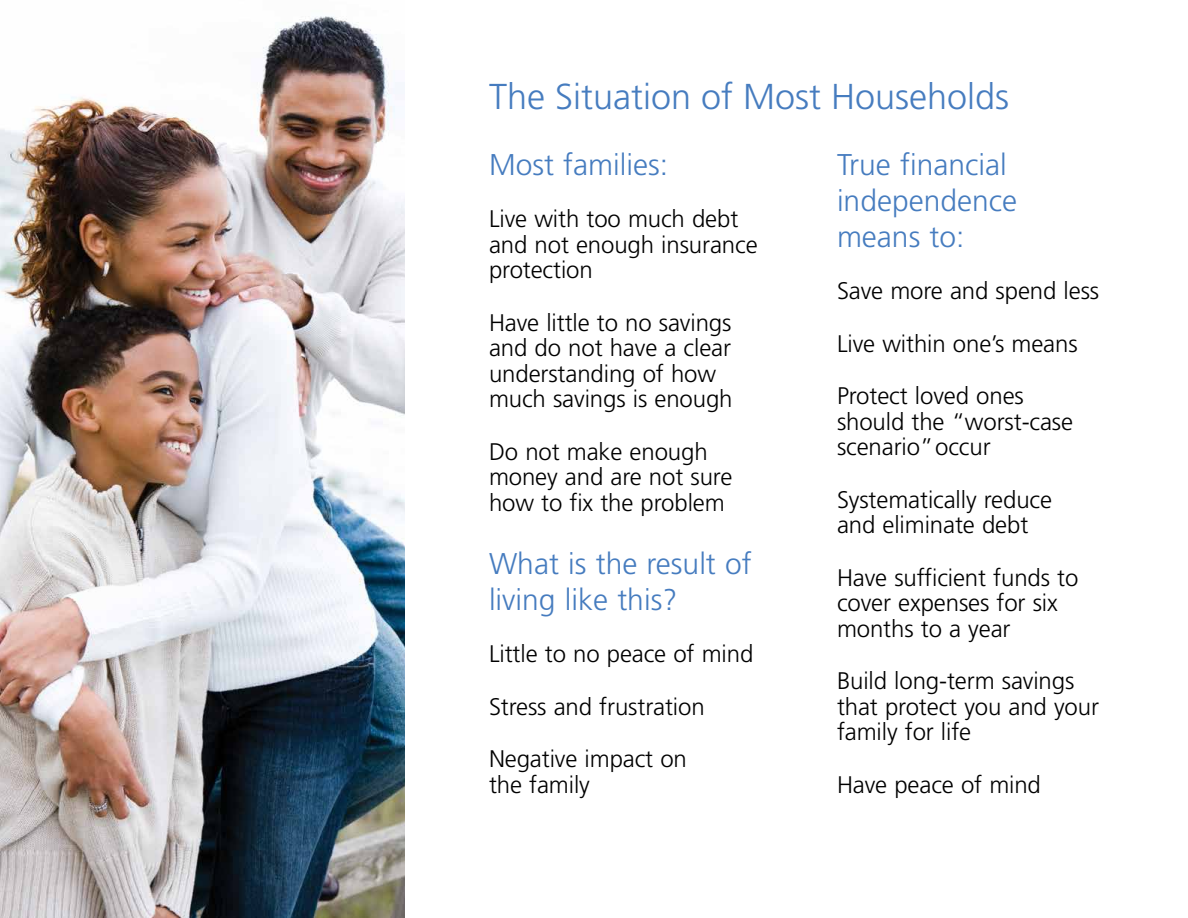
<style>
.page{position:relative;width:1188px;height:918px;background:#fff}
.page>*{position:absolute;margin:0;border:0;box-sizing:border-box;transform-origin:0 0}
.t1{font:300 36px "Frutiger";color:#467cbf}
.t2{font:300 30px/36px "Frutiger";color:#467cbf}
.t3{font:300 24px/25.5px "Frutiger";letter-spacing:-.005em;color:#000}
</style>
<div class="page">
<img style="left:0;top:16px;width:405px;height:902px">
<h1 class="t1" style="left:489px;top:76px;width:522px">The Situation of Most Households</h1>
<p class="t2" style="left:489px;top:146px;width:181px">Most families:</p>
<p class="t3" style="left:489px;top:206px;width:270px">Live with too much debt and not enough insurance protection</p>
<p class="t3" style="left:489px;top:310px;width:245px">Have little to no savings and do not have a clear understanding of how much savings is enough</p>
<p class="t3" style="left:489px;top:439px;width:245px">Do not make enough money and are not sure how to fix the problem</p>
<p class="t2" style="left:489px;top:545px;width:264px">What is the result of living like this?</p>
<p class="t3" style="left:489px;top:628px;width:266px;line-height:52.5px">Little to no peace of mind<br>Stress and frustration<br>Negative impact on</p>
<p class="t3" style="left:489px;top:772px;width:102px">the family</p>
<p class="t2" style="left:837px;top:146px;width:182px">True financial independence means to:</p>
<p class="t3" style="left:837px;top:265px;width:264px;line-height:52.5px">Save more and spend less<br>Live within one’s means<br>Protect loved ones</p>
<p class="t3" style="left:837px;top:409px;width:238px">should the “worst-case scenario” occur</p>
<p class="t3" style="left:837px;top:487px;width:217px">Systematically reduce and eliminate debt</p>
<p class="t3" style="left:837px;top:565px;width:243px">Have sufficient funds to cover expenses for six months to a year</p>
<p class="t3" style="left:837px;top:668px;width:264px">Build long-term savings that protect you and your family for life</p>
<p class="t3" style="left:837px;top:772px;width:205px">Have peace of mind</p>
</div>
